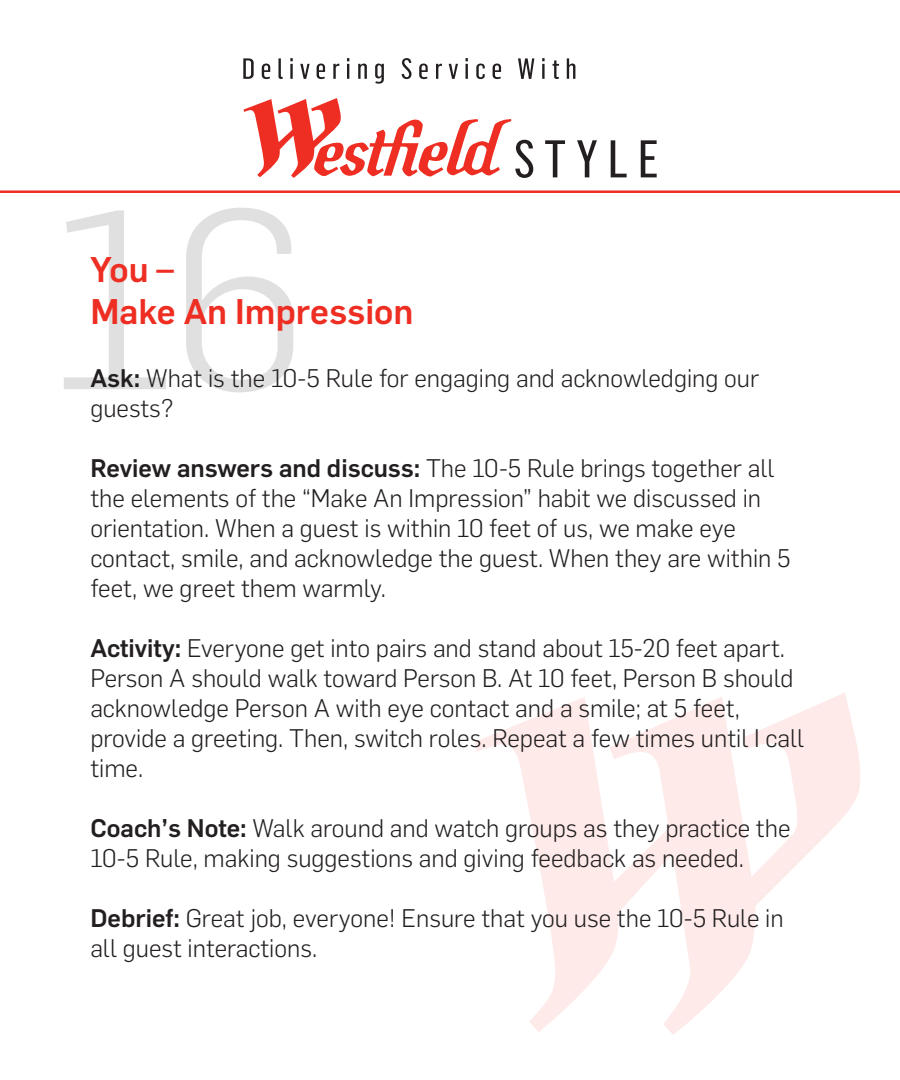
<style>
.page{position:relative;width:900px;height:1080px;background:#fff}
.page>*{position:absolute;margin:0;border:0;box-sizing:border-box;transform-origin:0 0}
.t1{font:300 250px "Flama";color:#231f20}
.t2{font:500 35px/42px "Flama";color:#ee2e22}
.t3{font:300 25px/30px "Flama";color:#231f20}
.s1{font-weight:500}
</style>
<div class="page">
<svg style="left:475px;top:693px;width:385px;height:342px"></svg>
<svg style="left:244px;top:98px;width:289px;height:80px"></svg>
<svg style="left:545px;top:140px;width:20px;height:37px"></svg>
<svg style="left:577px;top:140px;width:20px;height:37px"></svg>
<svg style="left:611px;top:140px;width:16px;height:37px"></svg>
<svg style="left:641px;top:140px;width:16px;height:37px"></svg>
<svg style="left:243px;top:58px;width:11px;height:21px"></svg>
<svg style="left:262px;top:64px;width:8px;height:15px"></svg>
<svg style="left:278px;top:58px;width:5px;height:21px"></svg>
<hr style="left:290px;top:64px;width:3px;height:15px;background:#231f20">
<svg style="left:300px;top:64px;width:10px;height:15px"></svg>
<svg style="left:317px;top:64px;width:8px;height:15px"></svg>
<svg style="left:333px;top:64px;width:6px;height:15px"></svg>
<svg style="left:347px;top:58px;width:2px;height:21px"></svg>
<svg style="left:358px;top:64px;width:9px;height:15px"></svg>
<svg style="left:375px;top:64px;width:9px;height:20px"></svg>
<svg style="left:402px;top:58px;width:10px;height:21px"></svg>
<svg style="left:419px;top:64px;width:9px;height:15px"></svg>
<svg style="left:436px;top:64px;width:6px;height:15px"></svg>
<svg style="left:449px;top:64px;width:9px;height:15px"></svg>
<svg style="left:466px;top:58px;width:2px;height:21px"></svg>
<svg style="left:476px;top:64px;width:9px;height:15px"></svg>
<svg style="left:493px;top:64px;width:8px;height:15px"></svg>
<svg style="left:518px;top:58px;width:16px;height:21px"></svg>
<hr style="left:542px;top:64px;width:3px;height:15px;background:#231f20">
<svg style="left:553px;top:60px;width:6px;height:19px"></svg>
<svg style="left:567px;top:58px;width:8px;height:21px"></svg>
<hr style="left:0;top:190px;width:900px;height:3px;background:#ee2e22">
<h1 class="t1" style="left:52px;top:113px;width:258px">16</h1>
<h2 class="t2" style="left:90px;top:247px;width:325px">You –<br>Make An Impression</h2>
<p class="t3" style="left:90px;top:362px;width:670px"><span class="s1">Ask:</span> What is the 10-5 Rule for engaging and acknowledging our guests?</p>
<p class="t3" style="left:90px;top:452px;width:702px"><span class="s1">Review answers and discuss:</span> The 10-5 Rule brings together all the elements of the “Make An Impression” habit we discussed in orientation. When a guest is within 10 feet of us, we make eye contact, smile, and acknowledge the guest. When they are within 5 feet, we greet them warmly.</p>
<p class="t3" style="left:90px;top:632px;width:715px"><span class="s1">Activity:</span> Everyone get into pairs and stand about 15-20 feet apart.<br>Person A should walk toward Person B. At 10 feet, Person B should acknowledge Person A with eye contact and a smile; at 5 feet, provide a greeting. Then, switch roles. Repeat a few times until I call time.</p>
<p class="t3" style="left:90px;top:812px;width:702px"><span class="s1">Coach’s Note:</span> Walk around and watch groups as they practice the<br>10-5 Rule, making suggestions and giving feedback as needed.</p>
<p class="t3" style="left:90px;top:902px;width:695px"><span class="s1">Debrief:</span> Great job, everyone! Ensure that you use the 10-5 Rule in all guest interactions.</p>
</div>
